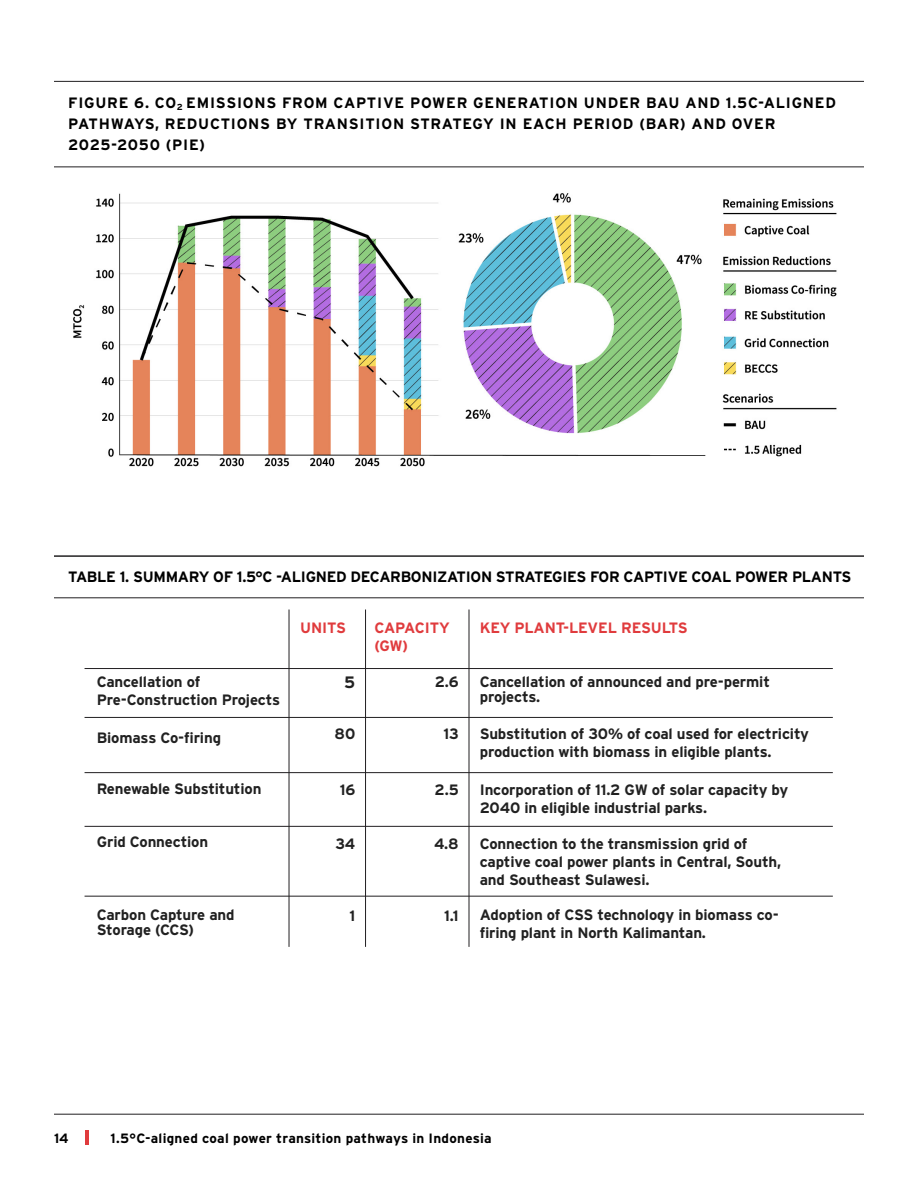
<style>
.page{position:relative;width:918px;height:1188px;background:#fff}
.page>*{position:absolute;margin:0;border:0;box-sizing:border-box;transform-origin:0 0}
.t1{font:700 16.5px "Interstate";color:#212121}
.t2{font:700 15px/18px "Interstate";letter-spacing:-.01em;color:#212121}
.t3{font:700 15px "Interstate";letter-spacing:.035em;color:#000}
.t4{font:700 15px "Interstate";letter-spacing:-.02em;color:#000}
.t5{font:700 15px "Interstate";letter-spacing:-.01em;color:#e03b3d}
.t6{font:700 13.5px "Interstate";letter-spacing:.015em;color:#000}
</style>
<div class="page">
<hr style="left:85px;top:1130px;width:4px;height:15px;background:#e03b3d">
<hr style="left:54px;top:1114px;width:810px;height:1px;background:#211f21">
<img style="left:54px;top:167px;width:810px;height:300px">
<hr style="left:85px;top:668px;width:748px;height:1px;background:#211f21">
<hr style="left:85px;top:717px;width:748px;height:1px;background:#211f21">
<hr style="left:85px;top:772px;width:748px;height:1px;background:#211f21">
<hr style="left:85px;top:826px;width:748px;height:1px;background:#211f21">
<hr style="left:85px;top:896px;width:748px;height:1px;background:#211f21">
<hr style="left:289px;top:610px;width:1px;height:337px;background:#211f21">
<hr style="left:365px;top:610px;width:1px;height:337px;background:#211f21">
<hr style="left:469px;top:610px;width:1px;height:337px;background:#211f21">
<hr style="left:54px;top:81px;width:810px;height:1px;background:#211f21">
<hr style="left:54px;top:556px;width:810px;height:1px;background:#211f21">
<hr style="left:54px;top:597px;width:810px;height:1px;background:#211f21">
<hr style="left:54px;top:166px;width:810px;height:1px;background:#211f21">
<p class="t3" style="left:68px;top:93px;width:769px">FIGURE 6. CO<sub>2</sub> EMISSIONS FROM CAPTIVE POWER GENERATION UNDER BAU AND 1.5C-ALIGNED</p>
<p class="t3" style="left:68px;top:114px;width:709px">PATHWAYS, REDUCTIONS BY TRANSITION STRATEGY IN EACH PERIOD (BAR) AND OVER</p>
<p class="t3" style="left:68px;top:135px;width:138px">2025-2050 (PIE)</p>
<p class="t4" style="left:68px;top:568px;width:785px">TABLE 1. SUMMARY OF 1.5°C -ALIGNED DECARBONIZATION STRATEGIES FOR CAPTIVE COAL POWER PLANTS</p>
<p class="t5" style="left:300px;top:619px;width:47px">UNITS</p>
<p class="t5" style="left:375px;top:619px;width:77px">CAPACITY</p>
<p class="t5" style="left:375px;top:637px;width:35px">(GW)</p>
<p class="t5" style="left:480px;top:619px;width:210px">KEY PLANT-LEVEL RESULTS</p>
<p class="t2" style="left:97px;top:673px;width:185px">Cancellation of<br>Pre-Construction Projects</p>
<p class="t2" style="left:97px;top:729px;width:126px">Biomass Co-firing</p>
<p class="t2" style="left:97px;top:780px;width:166px">Renewable Substitution</p>
<p class="t1" style="left:344px;top:672px;width:13px">5</p>
<p class="t2" style="left:335px;top:724px;width:22px">80</p>
<p class="t2" style="left:340px;top:780px;width:17px">16</p>
<p class="t2" style="left:97px;top:832px;width:113px">Grid Connection</p>
<p class="t2" style="left:335px;top:835px;width:21px">34</p>
<p class="t2" style="left:97px;top:907px;width:139px;line-height:15px">Carbon Capture and<br>Storage (CCS)</p>
<p class="t2" style="left:350px;top:907px;width:7px">1</p>
<p class="t2" style="left:435px;top:673px;width:25px">2.6</p>
<p class="t2" style="left:443px;top:724px;width:17px">13</p>
<p class="t2" style="left:435px;top:780px;width:26px">2.5</p>
<p class="t2" style="left:434px;top:835px;width:26px">4.8</p>
<p class="t2" style="left:444px;top:907px;width:16px">1.1</p>
<p class="t2" style="left:480px;top:674px;width:292px;line-height:15px">Cancellation of announced and pre-permit projects.</p>
<p class="t2" style="left:480px;top:724px;width:331px">Substitution of 30% of coal used for electricity production with biomass in eligible plants.</p>
<p class="t2" style="left:480px;top:780px;width:310px">Incorporation of 11.2 GW of solar capacity by<br>2040 in eligible industrial parks.</p>
<p class="t2" style="left:480px;top:835px;width:303px">Connection to the transmission grid of captive coal power plants in Central, South, and Southeast Sulawesi.</p>
<p class="t2" style="left:480px;top:906px;width:301px">Adoption of CSS technology in biomass co&shy;firing plant in North Kalimantan.</p>
<p class="t6" style="left:54px;top:1130px;width:16px">14</p>
<p class="t6" style="left:110px;top:1130px;width:383px">1.5°C-aligned coal power transition pathways in Indonesia</p>
</div>
